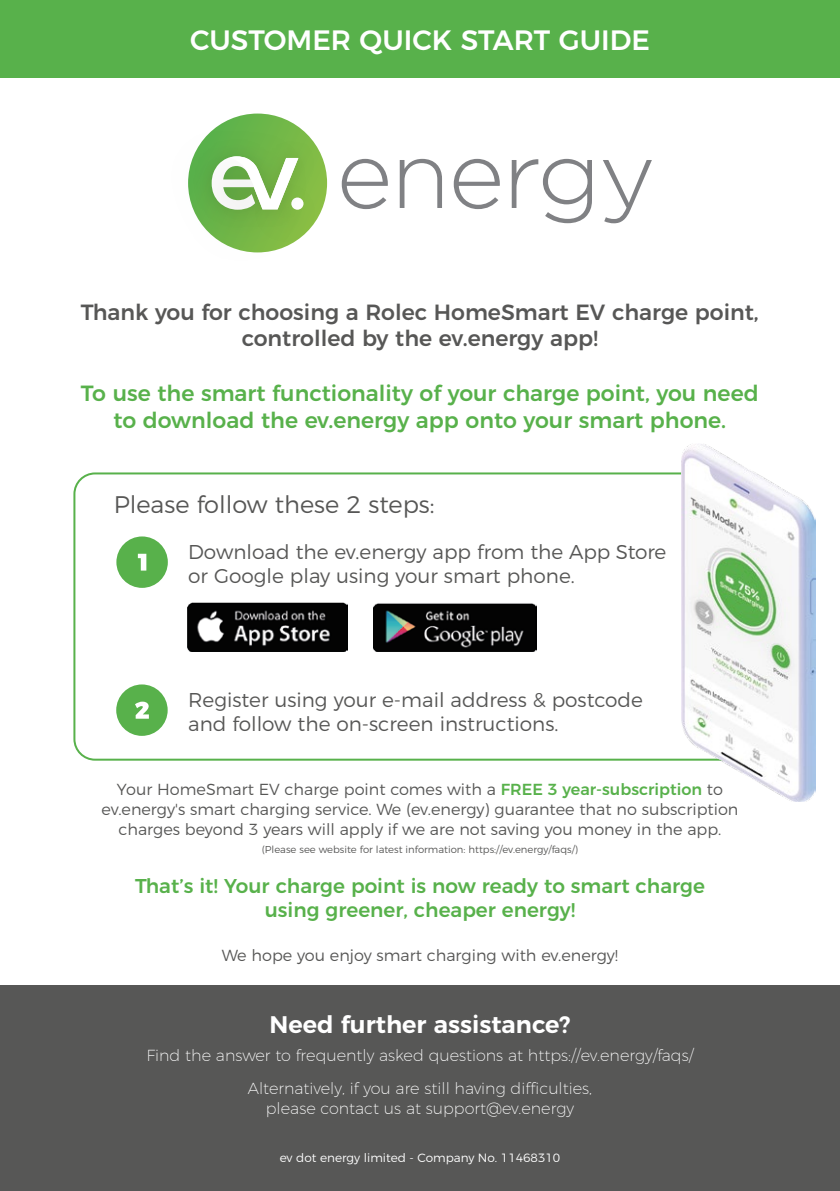
<style>
.page{position:relative;width:840px;height:1191px;background:#fff}
.page>*{position:absolute;margin:0;border:0;box-sizing:border-box;transform-origin:0 0}
.t1{font:500 28px "Montserrat";color:#fff}
.t2{font:300 24px "Montserrat";color:#575756}
.t3{font:600 24px "Montserrat";color:#fff}
.t4{font:500 22px/26.4px "Montserrat";color:#58b14b;text-align:center}
.t5{font:500 22px/26.4px "Montserrat";color:#575756;text-align:center}
.t6{font:300 20px/24px "Montserrat";color:#575756}
.t7{font:500 20px/24px "Montserrat";color:#58b14b;text-align:center}
.t8{font:300 16px/20px "Montserrat";color:#575756;text-align:center}
.t9{font:200 16px/33.2px "Montserrat";color:#fff;text-align:center}
.t10{font:300 12px "Montserrat";color:#fff}
.t11{font:300 10px "Montserrat";color:#575756}
.s1{font-weight:500;color:#58b14b}
</style>
<div class="page">
<div style="left:0;top:985px;width:839px;height:206px;background:#575756"></div>
<div style="left:0;top:0;width:839px;height:77px;background:#58b14b"></div>
<div style="left:116px;top:536px;width:52px;height:52px;background:#58b14b;border-radius:50%"></div>
<svg style="left:138px;top:554px;width:8px;height:16px"></svg>
<div style="left:116px;top:684px;width:51px;height:52px;background:#58b14b;border-radius:50%"></div>
<svg style="left:135px;top:701px;width:14px;height:17px"></svg>
<svg style="left:341px;top:159px;width:310px;height:64px"></svg>
<img style="left:188px;top:113px;width:140px;height:140px">
<svg style="left:211px;top:156px;width:87px;height:54px"></svg>
<img style="left:188px;top:602px;width:159px;height:49px">
<img style="left:373px;top:603px;width:163px;height:48px">
<div style="left:73px;top:472px;width:693px;height:288px;border:2px solid #58b14b;border-radius:21px"></div>
<img style="left:681px;top:444px;width:133px;height:357px">
<h1 class="t1" style="left:190px;top:18px;width:461px">CUSTOMER QUICK START GUIDE</h1>
<h3 class="t5" style="left:81px;top:297px;width:679px">Thank you for choosing a Rolec HomeSmart EV charge point, controlled by the ev.energy app!</h3>
<h3 class="t4" style="left:81px;top:378px;width:679px">To use the smart functionality of your charge point, you need to download the ev.energy app onto your smart phone.</h3>
<h2 class="t2" style="left:114px;top:485px;width:322px">Please follow these 2 steps:</h2>
<p class="t6" style="left:188px;top:538px;width:479px">Download the ev.energy app from the App Store or Google play using your smart phone.</p>
<p class="t6" style="left:188px;top:686px;width:456px">Register using your e-mail address &amp; postcode and follow the on-screen instructions.</p>
<p class="t8" style="left:101px;top:778px;width:638px">Your HomeSmart EV charge point comes with a <span class="s1">FREE 3 year-subscription</span> to ev.energy's smart charging service. We (ev.energy) guarantee that no subscription charges beyond 3 years will apply if we are not saving you money in the app.</p>
<p class="t11" style="left:262px;top:841px;width:317px">(Please see website for latest information: https://ev.energy/faqs/)</p>
<p class="t7" style="left:135px;top:872px;width:571px">That’s it! Your charge point is now ready to smart charge using greener, cheaper energy!</p>
<p class="t8" style="left:222px;top:944px;width:397px">We hope you enjoy smart charging with ev.energy!</p>
<h2 class="t3" style="left:269px;top:1005px;width:302px">Need further assistance?</h2>
<p class="t9" style="left:146px;top:1037px;width:548px">Find the answer to frequently asked questions at https://ev.energy/faqs/<br>Alternatively, if you are still having difficulties,</p>
<p class="t9" style="left:266px;top:1090px;width:309px">please contact us at support@ev.energy</p>
<p class="t10" style="left:279px;top:1148px;width:282px">ev dot energy limited - Company No. 11468310</p>
</div>
